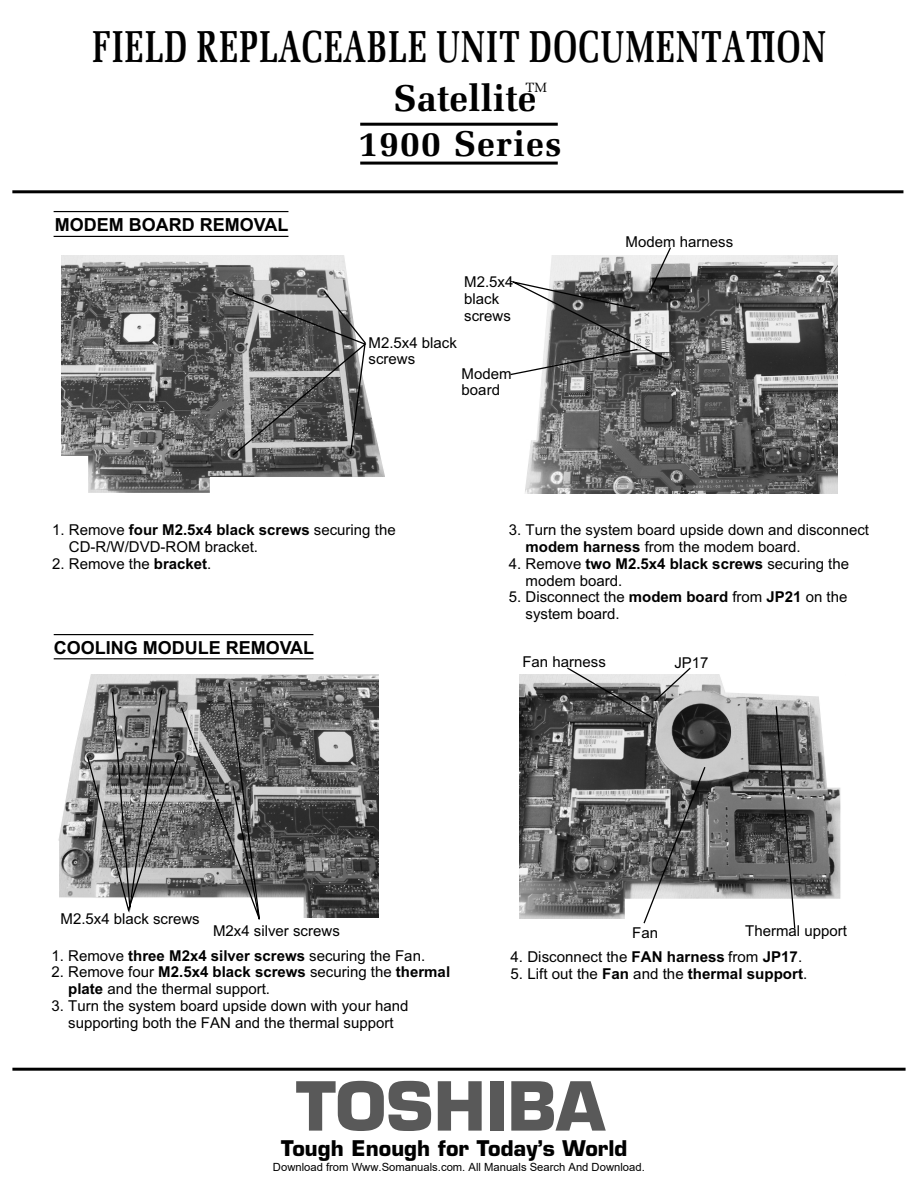
<style>
.page{position:relative;width:918px;height:1188px;background:#fff}
.page>*{position:absolute;margin:0;border:0;box-sizing:border-box;transform-origin:0 0}
.t1{font:65.85px "Eurostile";color:#595959}
.t2{font:700 45px "Zapf Ellipt BT";letter-spacing:.05em;color:#000;scale:.68 1}
.t3{font:700 37.5px "Zapf Ellipt BT";color:#000}
.t4{font:700 36px "Zapf Ellipt BT";letter-spacing:.035em;color:#000}
.t5{font:21px "Eurostile";color:#000}
.t6{font:700 18px "Arial";color:#000}
.t7{font:15px/16.8px "Arial";color:#000}
.t8{font:13.5px "Zapf Ellipt BT";color:#000}
.t9{font:11.25px "Arial";color:#000}
.s1{font-weight:700}
</style>
<div class="page">
<hr style="left:12px;top:1068px;width:894px;height:3px;background:#000">
<hr style="left:54px;top:211px;width:234px;height:1px;background:#000">
<hr style="left:54px;top:236px;width:234px;height:1px;background:#000">
<div style="left:514px;top:201px;width:350px;height:56px;background:#fff;border:1px solid #fff"></div>
<hr style="left:12px;top:190px;width:891px;height:3px;background:#000">
<hr style="left:360px;top:123px;width:198px;height:3px;background:#000">
<hr style="left:360px;top:162px;width:198px;height:3px;background:#000">
<hr style="left:54px;top:634px;width:259px;height:1px;background:#000">
<hr style="left:54px;top:658px;width:259px;height:1px;background:#000">
<img style="left:61px;top:256px;width:170px;height:237px">
<img style="left:672px;top:256px;width:165px;height:238px">
<div style="left:210px;top:477px;width:185px;height:26px;background:#fff"></div>
<div style="left:51px;top:456px;width:37px;height:54px;background:#fff"></div>
<svg style="left:231px;top:255px;width:159px;height:224px"></svg>
<img style="left:264px;top:675px;width:114px;height:243px">
<div style="left:51px;top:897px;width:253px;height:25px;background:#fff;border:1px solid #fff"></div>
<img style="left:520px;top:675px;width:196px;height:244px">
<div style="left:625px;top:899px;width:227px;height:21px;background:#fff"></div>
<svg style="left:716px;top:674px;width:138px;height:255px"></svg>
<svg style="left:642px;top:765px;width:65px;height:159px"></svg>
<svg style="left:566px;top:667px;width:126px;height:53px;background:#909090"></svg>
<svg style="left:44px;top:674px;width:220px;height:248px"></svg>
<svg style="left:508px;top:246px;width:164px;height:248px"></svg>
<h2 class="t2" style="left:93px;top:28px;width:1080px">FIELD REPLACEABLE UNIT DOCUMENTATION</h2>
<p class="t8" style="left:526px;top:81px;width:23px">TM</p>
<h3 class="t3" style="left:394px;top:83px;width:144px">Satellite</h3>
<p class="t6" style="left:55px;top:218px;width:235px">MODEM BOARD REMOVAL</p>
<h3 class="t4" style="left:358px;top:128px;width:204px">1900 Series</h3>
<p class="t7" style="left:464px;top:275px;width:51px">M2.5x4 black screws</p>
<p class="t7" style="left:369px;top:335px;width:90px">M2.5x4 black screws</p>
<p class="t7" style="left:462px;top:366px;width:52px">Modem board</p>
<p class="t7" style="left:626px;top:235px;width:109px">Modem harness</p>
<p class="t7" style="left:69px;top:523px;width:328px;text-indent:-17px">1. Remove <span class="s1">four M2.5x4 black screws</span> securing the<br>CD-R/W/DVD-ROM bracket.</p>
<p class="t7" style="left:52px;top:557px;width:161px">2. Remove the <span class="s1">bracket</span>.</p>
<p class="t6" style="left:54px;top:640px;width:262px">COOLING MODULE REMOVAL</p>
<p class="t7" style="left:526px;top:523px;width:345px;text-indent:-17px">3. Turn the system board upside down and disconnect <span class="s1">modem harness</span> from the modem board.</p>
<p class="t7" style="left:526px;top:556px;width:325px;text-indent:-17px">4. Remove <span class="s1">two M2.5x4 black screws</span> securing the modem board.</p>
<p class="t7" style="left:526px;top:590px;width:323px;text-indent:-17px">5. Disconnect the <span class="s1">modem board</span> from <span class="s1">JP21</span> on the system board.</p>
<p class="t7" style="left:522px;top:654px;width:85px">Fan harness</p>
<p class="t7" style="left:674px;top:656px;width:36px">JP17</p>
<p class="t7" style="left:61px;top:912px;width:141px">M2.5x4 black screws</p>
<p class="t7" style="left:213px;top:924px;width:128px">M2x4 silver screws</p>
<p class="t7" style="left:52px;top:948px;width:375px">1. Remove <span class="s1">three M2x4 silver screws</span> securing the Fan.</p>
<p class="t7" style="left:68px;top:965px;width:383px;text-indent:-17px">2. Remove four <span class="s1">M2.5x4 black screws</span> securing the <span class="s1">thermal plate</span> and the thermal support.</p>
<p class="t7" style="left:52px;top:999px;width:358px;text-align:center">3. Turn the system board upside down with your hand supporting both the FAN and the thermal support</p>
<p class="t7" style="left:632px;top:925px;width:27px">Fan</p>
<p class="t7" style="left:745px;top:924px;width:103px">Thermal upport</p>
<p class="t7" style="left:511px;top:950px;width:293px">4. Disconnect the <span class="s1">FAN harness</span> from <span class="s1">JP17</span>.</p>
<p class="t7" style="left:511px;top:967px;width:298px">5. Lift out the <span class="s1">Fan</span> and the <span class="s1">thermal support</span>.</p>
<h1 class="t1" style="left:296px;top:1081px;width:310px">TOSHIBA</h1>
<h3 class="t5" style="left:281px;top:1140px;width:348px">Tough Enough for Today’s World</h3>
<p class="t9" style="left:273px;top:1160px;width:373px">Download from Www.Somanuals.com. All Manuals Search And Download.</p>
</div>
